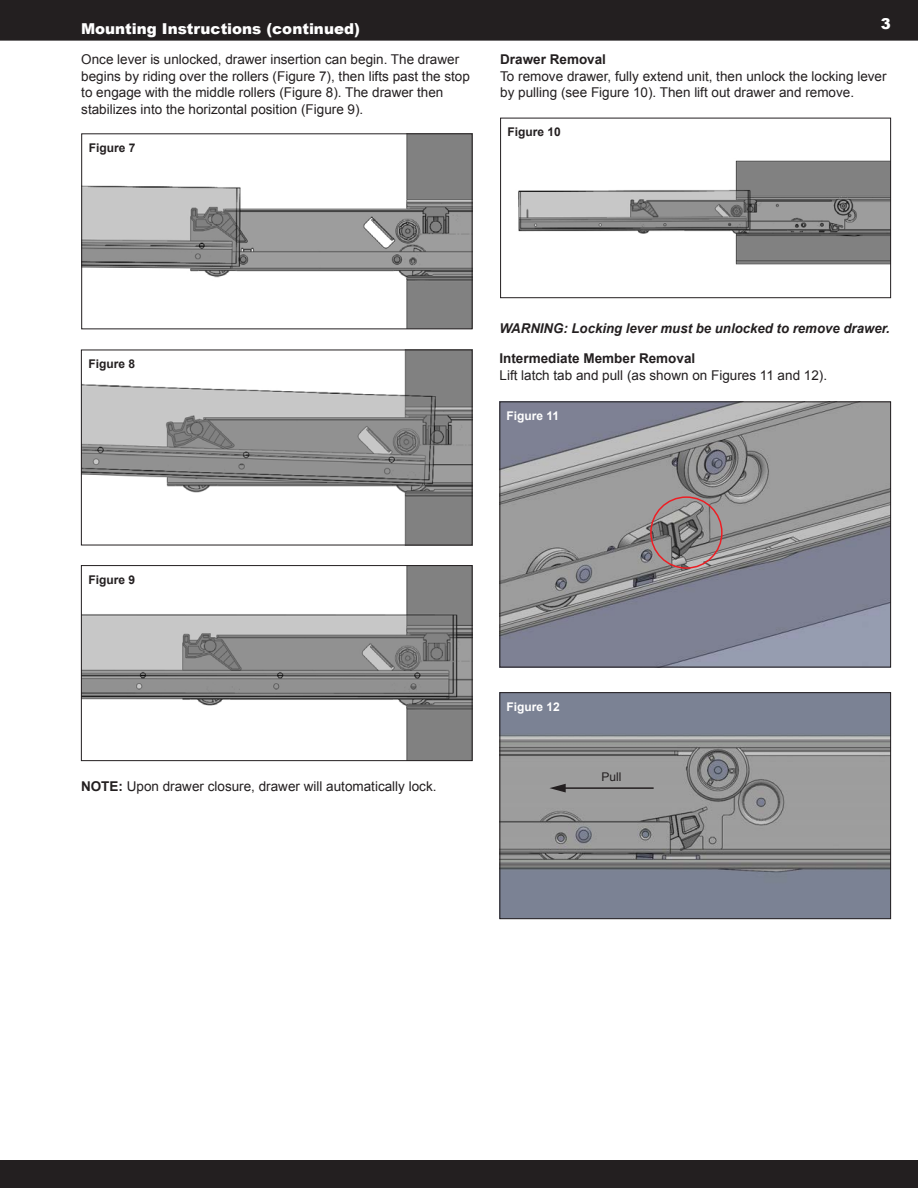
<style>
.page{position:relative;width:918px;height:1188px;background:#fff}
.page>*{position:absolute;margin:0;border:0;box-sizing:border-box;transform-origin:0 0}
.Headers{font:900 15px "Arial";color:#fff}
.Body_text_left_side{font:13.5px/16.5px "Arial";color:#231f20}
.Subhead{font:italic 700 13.5px "Arial";color:#231f20}
.Subhead-2{font:700 13.5px "Arial";color:#231f20}
.t1{font:700 12px "Arial";color:#231f20}
.t2{font:700 12px "Arial";color:#fff}
.t3{font:12px "Arial";color:#231f20}
.s1{font-weight:700}
</style>
<div class="page">
<div style="left:0;top:0;width:918px;height:40px;background:#231f20"></div>
<div style="left:0;top:1160px;width:918px;height:28px;background:#231f20"></div>
<img style="left:83px;top:135px;width:387px;height:192px">
<div style="left:81px;top:133px;width:391px;height:196px;border:1px solid #231f20"></div>
<img style="left:83px;top:352px;width:387px;height:191px">
<div style="left:81px;top:350px;width:391px;height:195px;border:1px solid #231f20"></div>
<img style="left:83px;top:567px;width:387px;height:192px">
<div style="left:81px;top:565px;width:391px;height:196px;border:1px solid #231f20"></div>
<img style="left:518px;top:160px;width:371px;height:105px">
<div style="left:500px;top:118px;width:391px;height:180px;border:1px solid #231f20"></div>
<img style="left:502px;top:404px;width:387px;height:261px">
<img style="left:502px;top:694px;width:387px;height:223px">
<hr style="left:563px;top:787px;width:91px;height:2px;background:#231f20">
<svg style="left:549px;top:784px;width:17px;height:8px"></svg>
<div style="left:500px;top:692px;width:391px;height:227px;border:1px solid #231f20"></div>
<div style="left:650px;top:496px;width:73px;height:73px;border:2px solid #ee1d23;border-radius:50%"></div>
<p class="Headers" style="left:81px;top:18px;width:280px">Mounting Instructions (continued)</p>
<p class="Body_text_left_side" style="left:81px;top:51px;width:390px">Once lever is unlocked, drawer insertion can begin. The drawer begins by riding over the rollers (Figure 7), then lifts past the stop to engage with the middle rollers (Figure 8). The drawer then stabilizes into the horizontal position (Figure 9).</p>
<p class="t1" style="left:89px;top:140px;width:48px">Figure 7</p>
<p class="Headers" style="left:881px;top:13px;width:12px">3</p>
<p class="Subhead-2" style="left:500px;top:50px;width:107px">Drawer Removal</p>
<p class="Body_text_left_side" style="left:500px;top:68px;width:388px">To remove drawer, fully extend unit, then unlock the locking lever by pulling (see Figure 10). Then lift out drawer and remove.</p>
<p class="t1" style="left:507px;top:124px;width:55px">Figure 10</p>
<p class="t1" style="left:88px;top:356px;width:48px">Figure 8</p>
<p class="t1" style="left:88px;top:571px;width:48px">Figure 9</p>
<p class="Body_text_left_side" style="left:81px;top:778px;width:357px"><span class="s1">NOTE:</span> Upon drawer closure, drawer will automatically lock.</p>
<p class="Subhead" style="left:500px;top:319px;width:392px">WARNING: Locking lever must be unlocked to remove drawer.</p>
<p class="Subhead-2" style="left:500px;top:349px;width:197px">Intermediate Member Removal</p>
<p class="Body_text_left_side" style="left:500px;top:367px;width:329px">Lift latch tab and pull (as shown on Figures 11 and 12).</p>
<p class="t2" style="left:507px;top:408px;width:54px">Figure 11</p>
<p class="t2" style="left:507px;top:698px;width:55px">Figure 12</p>
<p class="t3" style="left:602px;top:769px;width:22px">Pull</p>
</div>
